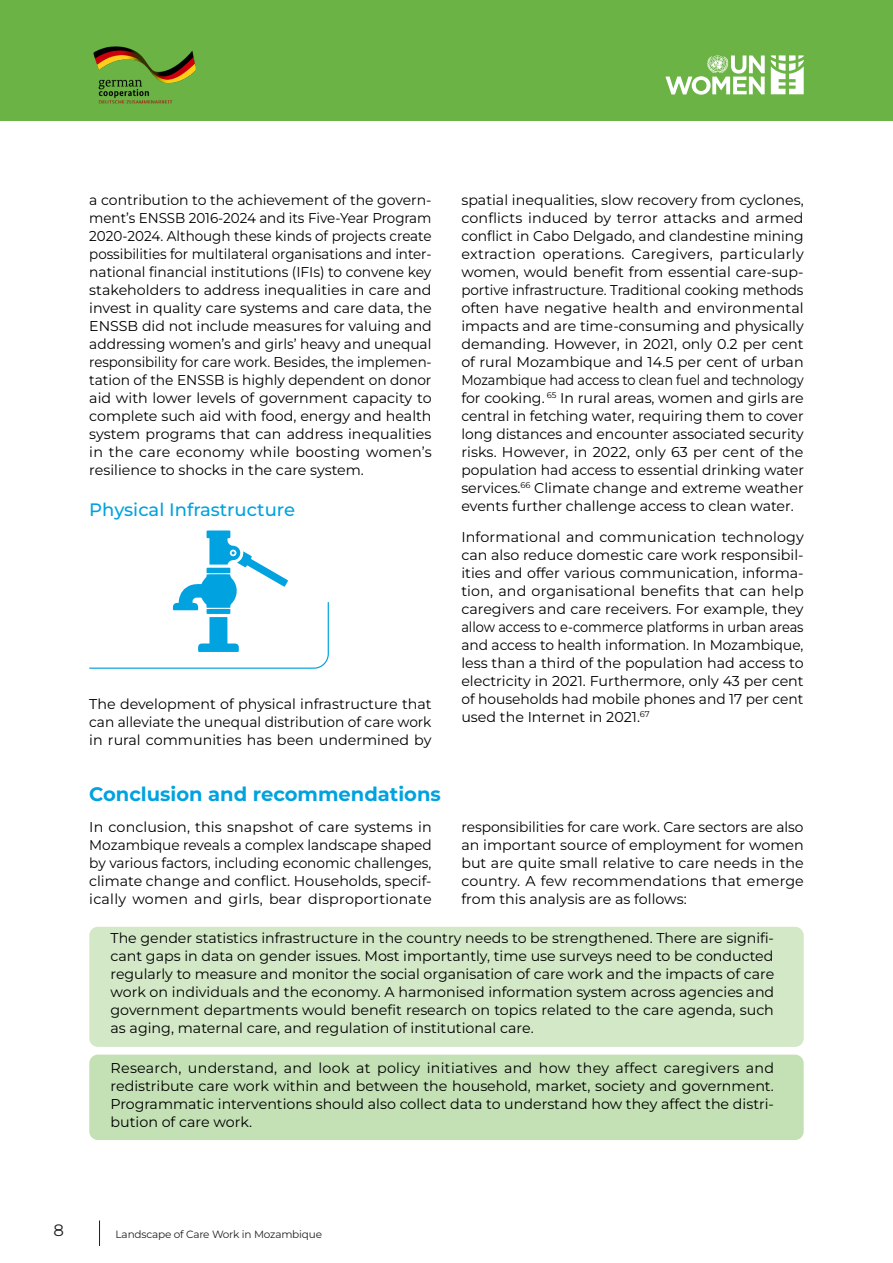
<style>
.page{position:relative;width:893px;height:1263px;background:#fff}
.page>*{position:absolute;margin:0;border:0;box-sizing:border-box;transform-origin:0 0}
.Normal1{font:700 19.5px "Montserrat";color:#00a2df}
.Normal1-2{font:500 18px "Montserrat";color:#00a2df}
.t1{font:16.5px "Montserrat";color:#231f20}
.Normal1-3{font:14.25px/18px "Montserrat";color:#000;text-align:justify}
.t2{font:10.5px "Montserrat";letter-spacing:-.02em;color:#231f20}
</style>
<div class="page">
<div style="left:0;top:0;width:893px;height:121px;background:#6bb345"></div>
<svg style="left:99px;top:1220px;width:1px;height:26px"></svg>
<svg style="left:665px;top:55px;width:100px;height:40px"></svg>
<svg style="left:771px;top:55px;width:33px;height:39px"></svg>
<img style="left:93px;top:46px;width:103px;height:57px">
<div style="left:89px;top:927px;width:715px;height:120px;background:#d3e8c7;border-radius:9px"></div>
<div style="left:89px;top:1055px;width:715px;height:85px;background:#c4e0b5;border-radius:9px"></div>
<svg style="left:89px;top:530px;width:240px;height:139px"></svg>
<p class="Normal1-3" style="left:89px;top:191px;width:344px">a contribution to the achievement of the govern&shy;ment’s ENSSB 2016-2024 and its Five-Year Program 2020-2024. Although these kinds of projects create possibilities for multilateral organisations and inter&shy;national financial institutions (IFIs) to convene key stakeholders to address inequalities in care and invest in quality care systems and care data, the ENSSB did not include measures for valuing and addressing women’s and girls’ heavy and unequal responsibility for care work. Besides, the implemen&shy;tation of the ENSSB is highly dependent on donor aid with lower levels of government capacity to complete such aid with food, energy and health system programs that can address inequalities in the care economy while boosting women’s resilience to shocks in the care system.</p>
<p class="Normal1-2" style="left:89px;top:498px;width:207px">Physical Infrastructure</p>
<p class="Normal1-3" style="left:89px;top:695px;width:344px">The development of physical infrastructure that can alleviate the unequal distribution of care work in rural communities has been undermined by</p>
<p class="Normal1-3" style="left:461px;top:191px;width:344px">spatial inequalities, slow recovery from cyclones, conflicts induced by terror attacks and armed conflict in Cabo Delgado, and clandestine mining extraction operations. Caregivers, particularly women, would benefit from essential care-sup&shy;portive infrastructure. Traditional cooking methods often have negative health and environmental impacts and are time-consuming and physically demanding. However, in 2021, only 0.2 per cent of rural Mozambique and 14.5 per cent of urban Mozambique had access to clean fuel and technology for cooking. <sup>65</sup> In rural areas, women and girls are central in fetching water, requiring them to cover long distances and encounter associated security risks. However, in 2022, only 63 per cent of the population had access to essential drinking water services.<sup>66</sup> Climate change and extreme weather events further challenge access to clean water.</p>
<p class="Normal1-3" style="left:461px;top:527px;width:344px">Informational and communication technology can also reduce domestic care work responsibil&shy;ities and offer various communication, informa&shy;tion, and organisational benefits that can help caregivers and care receivers. For example, they allow access to e-commerce platforms in urban areas and access to health information. In Mozambique, less than a third of the population had access to electricity in 2021. Furthermore, only 43 per cent of households had mobile phones and 17 per cent used the Internet in 2021.<sup>67</sup></p>
<p class="Normal1" style="left:89px;top:781px;width:353px">Conclusion and recommendations</p>
<p class="Normal1-3" style="left:89px;top:818px;width:344px">In conclusion, this snapshot of care systems in Mozambique reveals a complex landscape shaped by various factors, including economic challenges, climate change and conflict. Households, specif&shy;ically women and girls, bear disproportionate</p>
<p class="Normal1-3" style="left:461px;top:818px;width:344px">responsibilities for care work. Care sectors are also an important source of employment for women but are quite small relative to care needs in the country. A few recommendations that emerge from this analysis are as follows:</p>
<p class="Normal1-3" style="left:111px;top:929px;width:665px">The gender statistics infrastructure in the country needs to be strengthened. There are signifi&shy;cant gaps in data on gender issues. Most importantly, time use surveys need to be conducted regularly to measure and monitor the social organisation of care work and the impacts of care work on individuals and the economy. A harmonised information system across agencies and government departments would benefit research on topics related to the care agenda, such as aging, maternal care, and regulation of institutional care.</p>
<p class="Normal1-3" style="left:111px;top:1058px;width:665px">Research, understand, and look at policy initiatives and how they affect caregivers and redistribute care work within and between the household, market, society and government.<br>Programmatic interventions should also collect data to understand how they affect the distri&shy;bution of care work.</p>
<p class="t1" style="left:53px;top:1219px;width:12px">8</p>
<p class="t2" style="left:116px;top:1227px;width:208px">Landscape of Care Work in Mozambique</p>
</div>
